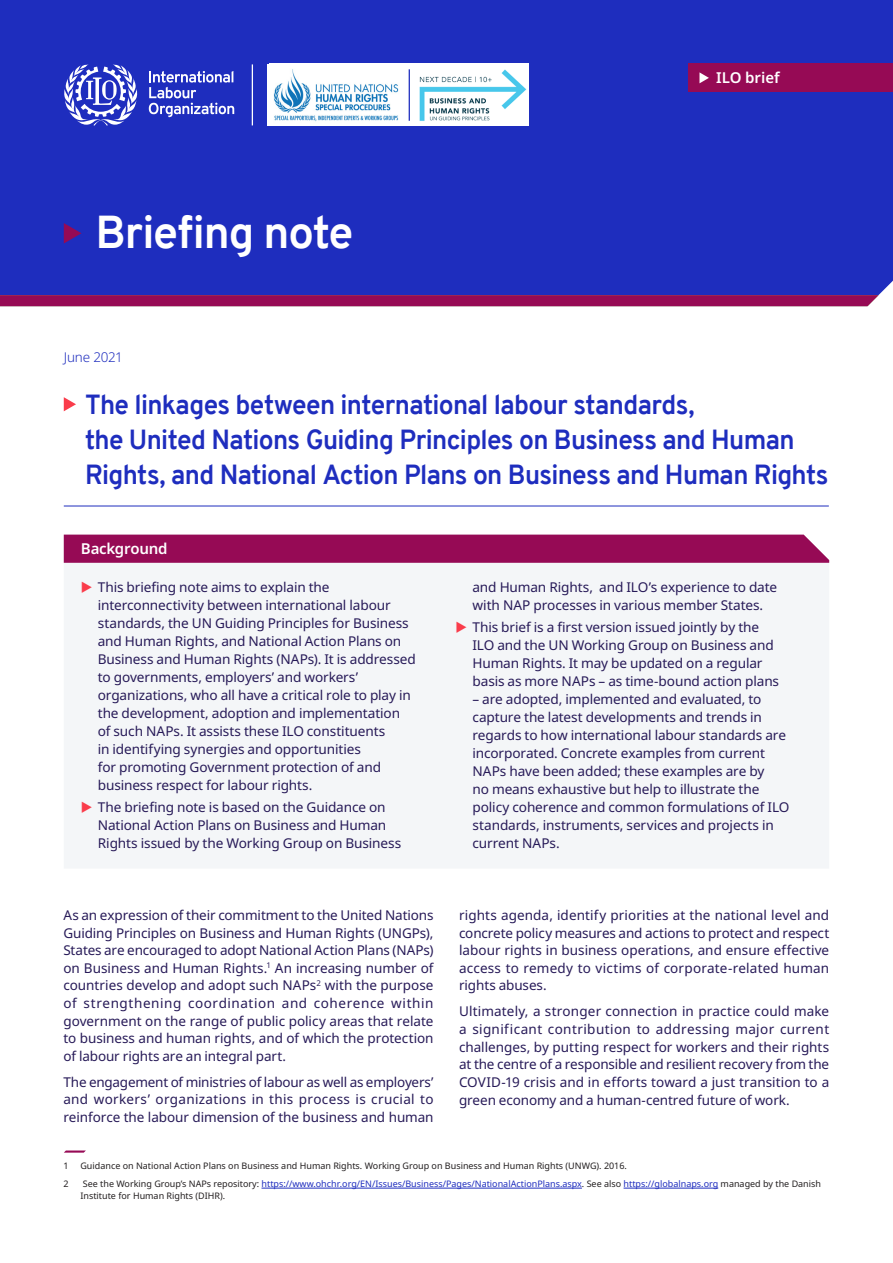
<style>
.page{position:relative;width:893px;height:1263px;background:#fff}
.page>*{position:absolute;margin:0;border:0;box-sizing:border-box;transform-origin:0 0}
.Briefing_A4_-_Subhea{font:700 45px "Overpass";letter-spacing:-.025em;color:#fff}
.Briefing_A4_-_Headin{font:700 27px/35.1px "Overpass";letter-spacing:-.025em;color:#1e2dbe}
.Briefing_A4_-_Crossh{font:600 15px "Noto Sans";letter-spacing:-.015em;color:#fff}
.Briefing_A4_-_Series{font:600 15px "Noto Sans";color:#fff}
.Briefing_A4_-_Body{font:13.5px/18px "Noto Sans";letter-spacing:-.01em;color:#271a58}
.Briefing_A4_-_footer{font:300 13.5px "Noto Sans";letter-spacing:-.02em;color:#1e2dbe}
.note{font:9px/12px "Noto Sans";color:#1e2dbe}
.note-2{font:9px "Noto Sans";color:#231f20}
.s1{color:#231f20}
</style>
<div class="page">
<div style="left:0;top:0;width:893px;height:296px;background:#1e2dbe"></div>
<svg style="left:149px;top:71px;width:85px;height:46px;background:#5762ce"></svg>
<svg style="left:62px;top:64px;width:77px;height:62px"></svg>
<hr style="left:64px;top:506px;width:765px;height:1px;background:#1e2dbe">
<hr style="left:262px;top:1188px;width:320px;height:1px;background:#1e2dbe">
<hr style="left:624px;top:1188px;width:94px;height:1px;background:#1e2dbe">
<div style="left:689px;top:64px;width:204px;height:28px;background:#960a55"></div>
<svg style="left:699px;top:72px;width:10px;height:11px"></svg>
<svg style="left:64px;top:397px;width:12px;height:14px"></svg>
<svg style="left:64px;top:1150px;width:22px;height:2px"></svg>
<div style="left:64px;top:571px;width:765px;height:297px;background:#f4f6f8"></div>
<svg style="left:64px;top:534px;width:765px;height:37px"></svg>
<svg style="left:64px;top:223px;width:17px;height:20px"></svg>
<svg style="left:0;top:295px;width:878px;height:11px;background:#970d55"></svg>
<hr style="left:252px;top:64px;width:1px;height:61px;background:#fff">
<img style="left:273px;top:64px;width:136px;height:62px">
<img style="left:409px;top:64px;width:119px;height:62px">
<div style="left:267px;top:64px;width:6px;height:62px;background:#fff"></div>
<hr style="left:409px;top:69px;width:1px;height:52px;background:#1e2dbe">
<svg style="left:82px;top:581px;width:10px;height:12px"></svg>
<svg style="left:82px;top:802px;width:10px;height:11px"></svg>
<svg style="left:457px;top:622px;width:9px;height:11px"></svg>
<p class="Briefing_A4_-_Subhea" style="left:96px;top:201px;width:260px">Briefing note</p>
<p class="Briefing_A4_-_Series" style="left:716px;top:67px;width:65px">ILO brief</p>
<p class="Briefing_A4_-_footer" style="left:64px;top:348px;width:61px">June 2021</p>
<p class="Briefing_A4_-_Headin" style="left:85px;top:387px;width:745px">The linkages between international labour standards,<br>the United Nations Guiding Principles on Business and Human<br>Rights, and National Action Plans on Business and Human Rights</p>
<p class="Briefing_A4_-_Crossh" style="left:81px;top:538px;width:88px">Background</p>
<p class="Briefing_A4_-_Body" style="left:98px;top:578px;width:320px">This briefing note aims to explain the interconnectivity between international labour standards, the UN Guiding Principles for Business and Human Rights, and National Action Plans on Business and Human Rights (NAPs). It is addressed to governments, employers’ and workers’ organizations, who all have a critical role to play in the development, adoption and implementation of such NAPs. It assists these ILO constituents<br>in identifying synergies and opportunities<br>for promoting Government protection of and business respect for labour rights.</p>
<p class="Briefing_A4_-_Body" style="left:98px;top:799px;width:305px">The briefing note is based on the Guidance on<br>National Action Plans on Business and Human<br>Rights issued by the Working Group on Business</p>
<p class="Briefing_A4_-_Body" style="left:63px;top:907px;width:372px;line-height:17.5px;text-align:justify">As an expression of their commitment to the United Nations Guiding Principles on Business and Human Rights (UNGPs), States are encouraged to adopt National Action Plans (NAPs) on Business and Human Rights.<sup>1</sup> An increasing number of countries develop and adopt such NAPs<sup>2</sup> with the purpose of strengthening coordination and coherence within government on the range of public policy areas that relate to business and human rights, and of which the protection of labour rights are an integral part.</p>
<p class="Briefing_A4_-_Body" style="left:63px;top:1073px;width:372px;line-height:17.5px;text-align:justify">The engagement of ministries of labour as well as employers’ and workers’ organizations in this process is crucial to reinforce the labour dimension of the business and human</p>
<p class="Briefing_A4_-_Body" style="left:472px;top:578px;width:306px">and Human Rights, and ILO’s experience to date with NAP processes in various member States.</p>
<p class="Briefing_A4_-_Body" style="left:472px;top:619px;width:308px">This brief is a first version issued jointly by the ILO and the UN Working Group on Business and Human Rights. It may be updated on a regular basis as more NAPs – as time-bound action plans</p>
<p class="Briefing_A4_-_Body" style="left:472px;top:691px;width:319px">– are adopted, implemented and evaluated, to capture the latest developments and trends in regards to how international labour standards are incorporated. Concrete examples from current NAPs have been added; these examples are by<br>no means exhaustive but help to illustrate the policy coherence and common formulations of ILO standards, instruments, services and projects in current NAPs.</p>
<p class="Briefing_A4_-_Body" style="left:459px;top:907px;width:372px;line-height:17.5px;text-align:justify">rights agenda, identify priorities at the national level and concrete policy measures and actions to protect and respect labour rights in business operations, and ensure effective access to remedy to victims of corporate-related human rights abuses.</p>
<p class="Briefing_A4_-_Body" style="left:459px;top:1003px;width:372px;text-align:justify">Ultimately, a stronger connection in practice could make a significant contribution to addressing major current challenges, by putting respect for workers and their rights at the centre of a responsible and resilient recovery from the COVID-19 crisis and in efforts toward a just transition to a green economy and a human-centred future of work.</p>
<p class="note-2" style="left:63px;top:1159px;width:7px">1</p>
<p class="note-2" style="left:80px;top:1159px;width:548px">Guidance on National Action Plans on Business and Human Rights. Working Group on Business and Human Rights (UNWG). 2016.</p>
<p class="note-2" style="left:63px;top:1177px;width:7px">2</p>
<p class="note" style="left:80px;top:1178px;width:742px"><span class="s1">See the Working Group’s NAPs repository:</span> https://www.ohchr.org/EN/Issues/Business/Pages/NationalActionPlans.aspx<span class="s1">. See also</span> https://globalnaps.org <span class="s1">managed by the Danish<br>Institute for Human Rights (DIHR).</span></p>
</div>
